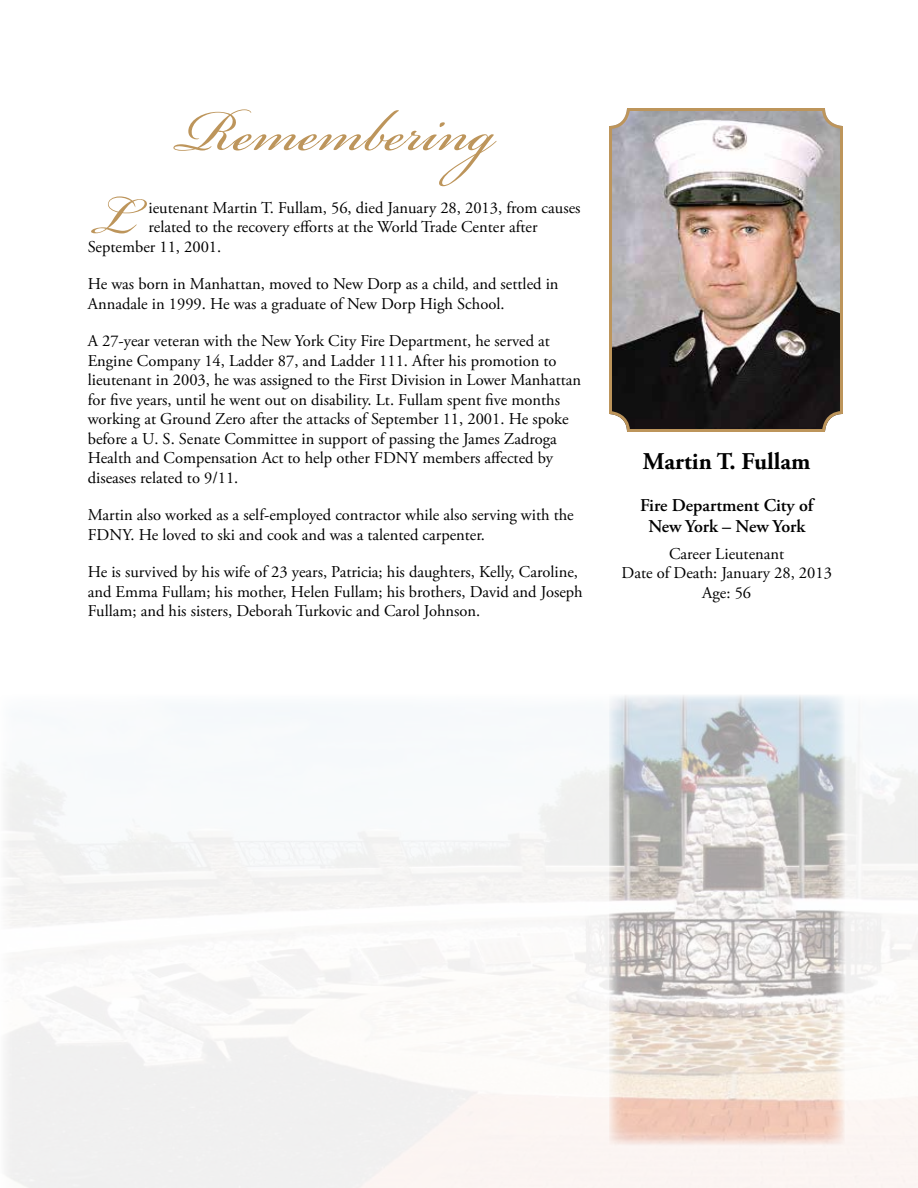
<style>
.page{position:relative;width:918px;height:1188px;background:#fff}
.page>*{position:absolute;margin:0;border:0;box-sizing:border-box;transform-origin:0 0}
.t1{font:90px "Bickham Script Pro";color:#bd955b}
.t2{font:80.1px "Bickham Script Pro";color:#bd955b}
.t3{font:700 24px "Adobe Garamond Pro";color:#000}
.t4{font:600 18px/21.6px "Adobe Garamond Pro";color:#000;text-align:center}
.t5{font:16.5px/19.5px "Adobe Garamond Pro";color:#000}
</style>
<div class="page">
<img style="left:609px;top:695px;width:235px;height:450px">
<img style="left:613px;top:112px;width:226px;height:316px">
<div style="left:609px;top:108px;width:234px;height:324px;border:3px solid #bd955b;border-radius:18px"></div>
<h1 class="t1" style="left:175px;top:66px;width:322px">Remembering</h1>
<h2 class="t2" style="left:88px;top:158px;width:49px">L</h2>
<p class="t5" style="left:149px;top:198px;width:434px">ieutenant Martin T. Fullam, 56, died January 28, 2013, from causes</p>
<p class="t5" style="left:149px;top:218px;width:391px">related to the recovery efforts at the World Trade Center after</p>
<p class="t5" style="left:88px;top:237px;width:135px">September 11, 2001.</p>
<p class="t5" style="left:88px;top:275px;width:472px">He was born in Manhattan, moved to New Dorp as a child, and settled in<br>Annadale in 1999. He was a graduate of New Dorp High School.</p>
<p class="t5" style="left:88px;top:332px;width:495px">A 27-year veteran with the New York City Fire Department, he served at Engine Company 14, Ladder 87, and Ladder 111. After his promotion to lieutenant in 2003, he was assigned to the First Division in Lower Manhattan for five years, until he went out on disability. Lt. Fullam spent five months working at Ground Zero after the attacks of September 11, 2001. He spoke before a U. S. Senate Committee in support of passing the James Zadroga Health and Compensation Act to help other FDNY members affected by diseases related to 9/11.</p>
<p class="t5" style="left:88px;top:506px;width:488px">Martin also worked as a self-employed contractor while also serving with the<br>FDNY. He loved to ski and cook and was a talented carpenter.</p>
<p class="t5" style="left:88px;top:563px;width:497px">He is survived by his wife of 23 years, Patricia; his daughters, Kelly, Caroline, and Emma Fullam; his mother, Helen Fullam; his brothers, David and Joseph<br>Fullam; and his sisters, Deborah Turkovic and Carol Johnson.</p>
<h3 class="t3" style="left:643px;top:447px;width:169px">Martin T. Fullam</h3>
<p class="t4" style="left:640px;top:494px;width:175px">Fire Department City of<br>New York – New York</p>
<p class="t5" style="left:622px;top:544px;width:212px;text-align:center">Career Lieutenant<br>Date of Death: January 28, 2013<br>Age: 56</p>
</div>
